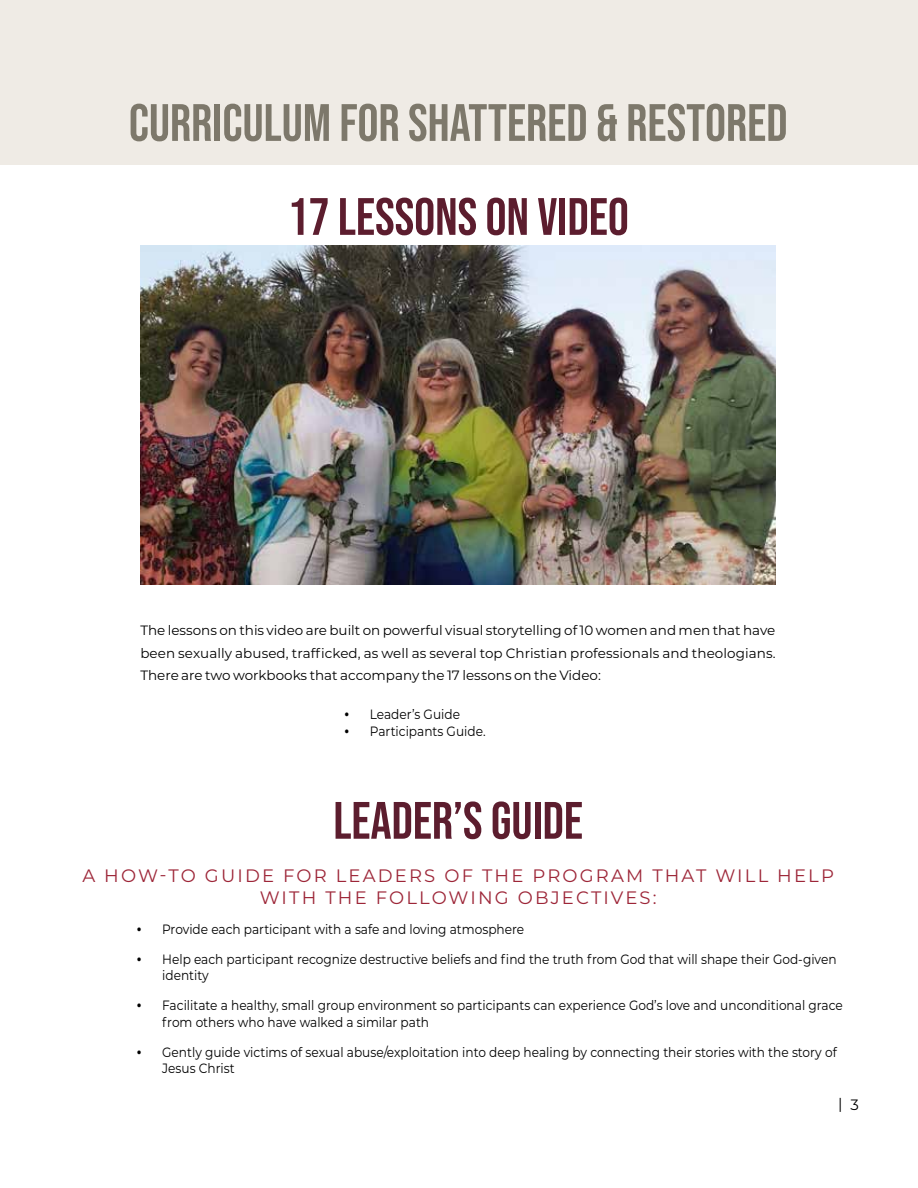
<style>
.page{position:relative;width:918px;height:1188px;background:#fff}
.page>*{position:absolute;margin:0;border:0;box-sizing:border-box;transform-origin:0 0}
.t1{font:52.5px "Bebas Neue";color:#7d786b}
.t2{font:52.5px "Bebas Neue";color:#5c1d2e}
.t3{font:18px/21.6px "Montserrat";letter-spacing:.12em;color:#9d2638;text-align:center}
.t4{font:15px "Montserrat";color:#000}
.t5{font:13.5px/16.5px "Montserrat";color:#000;scale:.9 1}
.t6{font:13.5px/22.5px "Montserrat";color:#000;text-align:justify}
.s1{font-family:"Franklin Gothic";font-weight:800}
</style>
<div class="page">
<div style="left:0;top:0;width:918px;height:164px;background:#efebe5"></div>
<img style="left:140px;top:245px;width:635px;height:339px">
<h1 class="t1" style="left:129px;top:93px;width:660px">CURRICULUM FOR SHATTERED &amp; RESTORED</h1>
<h1 class="t2" style="left:288px;top:187px;width:343px">17 LESSONS ON VIDEO</h1>
<p class="t6" style="left:140px;top:619px;width:637px">The lessons on this video are built on powerful visual storytelling of 10 women and men that have been sexually abused, trafficked, as well as several top Christian professionals and theologians.<br>There are two workbooks that accompany the 17 lessons on the Video:</p>
<p class="t5" style="left:343px;top:706px;width:132px"><span class="s1">•</span> Leader’s Guide</p>
<p class="t5" style="left:343px;top:722px;width:160px"><span class="s1">•</span> Participants Guide.</p>
<h1 class="t2" style="left:333px;top:791px;width:251px">LEADER’S GUIDE</h1>
<h2 class="t3" style="left:82px;top:864px;width:753px">A HOW-TO GUIDE FOR LEADERS OF THE PROGRAM THAT WILL HELP<br>WITH THE FOLLOWING OBJECTIVES:</h2>
<p class="t5" style="left:135px;top:920px;width:434px"><span class="s1">•</span> Provide each participant with a safe and loving atmosphere</p>
<p class="t5" style="left:162px;top:950px;width:751px;text-indent:-27px"><span class="s1">•</span> Help each participant recognize destructive beliefs and find the truth from God that will shape their God-given identity</p>
<p class="t5" style="left:162px;top:997px;width:758px;text-indent:-27px"><span class="s1">•</span> Facilitate a healthy, small group environment so participants can experience God’s love and unconditional grace from others who have walked a similar path</p>
<p class="t5" style="left:162px;top:1043px;width:751px;text-indent:-27px"><span class="s1">•</span> Gently guide victims of sexual abuse/exploitation into deep healing by connecting their stories with the story of<br>Jesus Christ</p>
<p class="t4" style="left:838px;top:1094px;width:22px">| 3</p>
</div>
